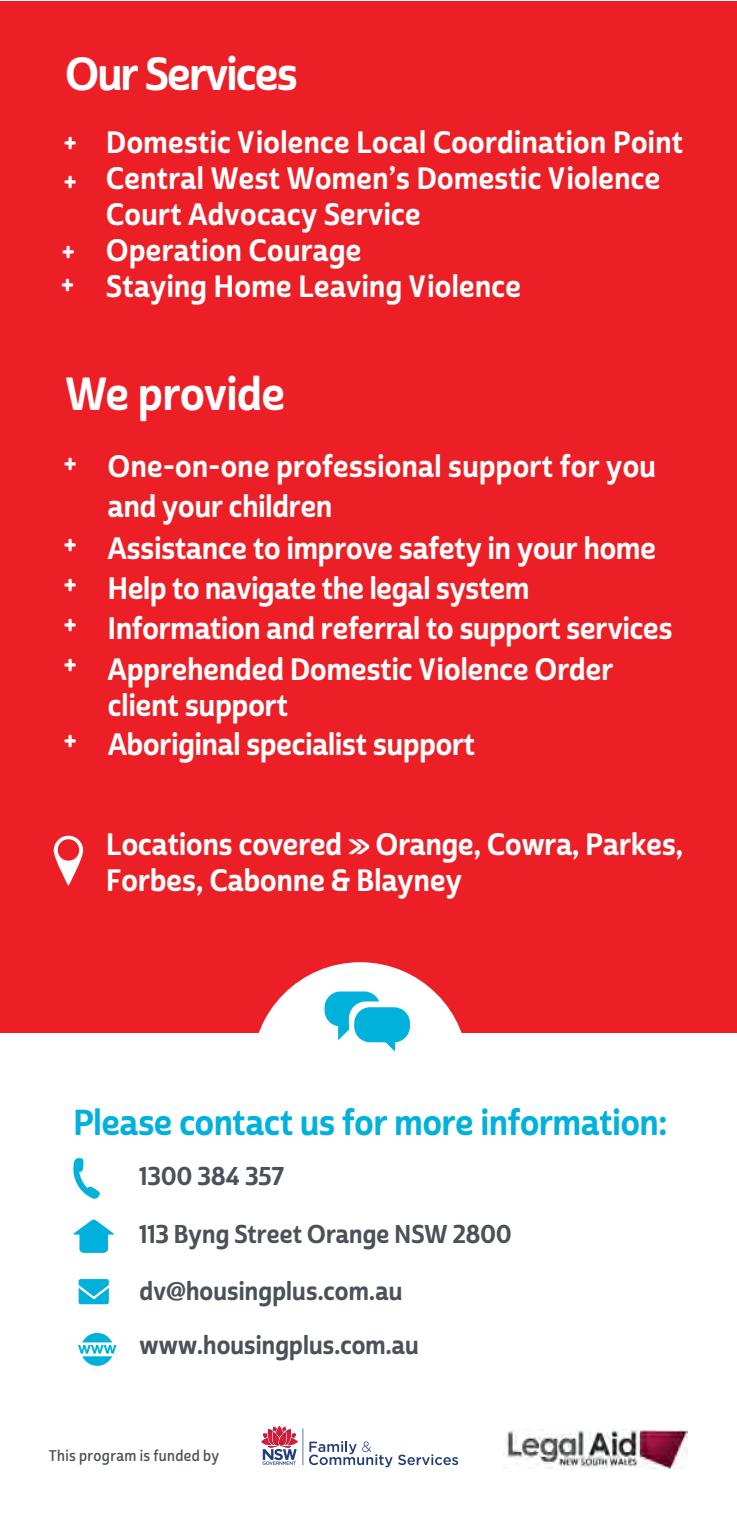
<style>
.page{position:relative;width:737px;height:1517px;background:#fff}
.page>*{position:absolute;margin:0;border:0;box-sizing:border-box;transform-origin:0 0}
.t1{font:45px "Cabrito Sans Con Bol";letter-spacing:-.03em;color:#fff}
.t2{font:45px "Cabrito Sans Con Bol";letter-spacing:-.005em;color:#fff}
.t3{font:35px "Cabrito Sans Con Bol";color:#00b1dc}
.t4{font:30px/36px "Cabrito Sans Con Bol";letter-spacing:.005em;color:#fff}
.t5{font:30px/39.2px "Cabrito Sans Con Ex B";color:#fff}
.t6{font:25px "Cabrito Sans Con Bol";letter-spacing:.005em;color:#4c5159}
.t7{font:15px "Cabrito Sans Con Dem";letter-spacing:.025em;color:#4c5159}
.s1{font-family:"Cabrito Sans Con Ex B"}
</style>
<div class="page">
<div style="left:0;top:1px;width:737px;height:1032px;background:#ed1f26"></div>
<div style="left:252px;top:962px;width:216px;height:216px;background:#fff;border-radius:50%"></div>
<div style="left:354px;top:1007px;width:56px;height:35px;background:#00b1dc;border-radius:16px"></div>
<svg style="left:325px;top:991px;width:70px;height:60px"></svg>
<svg style="left:79px;top:1279px;width:30px;height:25px"></svg>
<svg style="left:73px;top:1219px;width:41px;height:34px"></svg>
<svg style="left:261px;top:1425px;width:197px;height:42px"></svg>
<svg style="left:54px;top:835px;width:29px;height:51px"></svg>
<svg style="left:73px;top:1158px;width:27px;height:41px"></svg>
<svg style="left:78px;top:1333px;width:38px;height:32px"></svg>
<img style="left:503px;top:1429px;width:184px;height:39px">
<h1 class="t1" style="left:66px;top:45px;width:234px">Our Services</h1>
<p class="t4" style="left:106px;top:125px;width:578px">Domestic Violence Local Coordination Point<br>Central West Women’s Domestic Violence<br>Court Advocacy Service<br>Operation Courage<br>Staying Home Leaving Violence</p>
<p class="t5" style="left:64px;top:123px;width:14px">+ +</p>
<p class="t5" style="left:61px;top:235px;width:15px;line-height:33.2px">+ +</p>
<h1 class="t2" style="left:66px;top:365px;width:221px">We provide</h1>
<p class="t4" style="left:64px;top:449px;width:594px"><span class="s1">+</span> One-on-one professional support for you</p>
<p class="t4" style="left:108px;top:489px;width:226px">and your children</p>
<p class="t4" style="left:64px;top:529px;width:610px;line-height:40px"><span class="s1">+</span> Assistance to improve safety in your home <span class="s1">+</span> Help to navigate the legal system<br><span class="s1">+</span> Information and referral to support services</p>
<p class="t5" style="left:64px;top:645px;width:14px">+</p>
<p class="t4" style="left:108px;top:652px;width:507px">Apprehended Domestic Violence Order client support</p>
<p class="t5" style="left:64px;top:721px;width:14px">+</p>
<p class="t4" style="left:108px;top:726px;width:368px">Aboriginal specialist support</p>
<p class="t4" style="left:106px;top:826px;width:578px">Locations covered » Orange, Cowra, Parkes,<br>Forbes, Cabonne &amp; Blayney</p>
<p class="t3" style="left:73px;top:1100px;width:596px">Please contact us for more information:</p>
<p class="t6" style="left:140px;top:1160px;width:146px">1300 384 357</p>
<p class="t6" style="left:140px;top:1218px;width:374px">113 Byng Street Orange NSW 2800</p>
<p class="t6" style="left:140px;top:1275px;width:264px">dv@housingplus.com.au</p>
<p class="t6" style="left:140px;top:1328px;width:281px">www.housingplus.com.au</p>
<p class="t7" style="left:49px;top:1446px;width:172px">This program is funded by</p>
</div>
